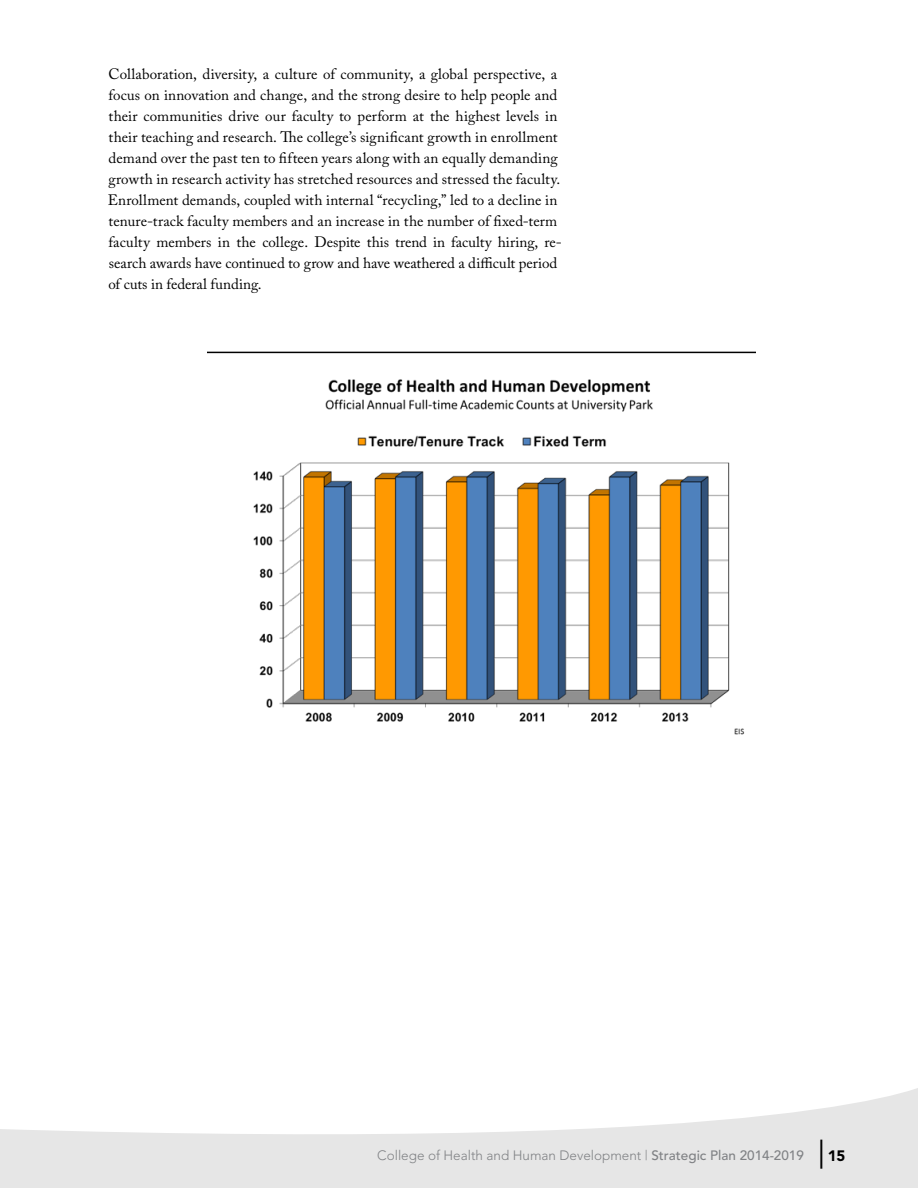
<style>
.page{position:relative;width:918px;height:1188px;background:#fff}
.page>*{position:absolute;margin:0;border:0;box-sizing:border-box;transform-origin:0 0}
.t1{font:900 37.5px "Avenir";color:#000;scale:.4 1}
.t2{font:15px/21px "Adobe Caslon Pro";letter-spacing:.005em;color:#000}
.t3{font:900 15px "Avenir";color:#000}
.t4{font:300 13.5px "Avenir";color:#808285}
.s1{font-weight:500}
</style>
<div class="page">
<svg style="left:0;top:1088px;width:918px;height:100px;fill:#e6e6e6"></svg>
<img style="left:253px;top:379px;width:492px;height:356px">
<hr style="left:207px;top:352px;width:549px;height:1px;background:#000">
<p class="t2" style="left:108px;top:63px;width:456px">Collaboration, diversity, a culture of community, a global perspective, a focus on innovation and change, and the strong desire to help people and their communities drive our faculty to perform at the highest levels in their teaching and research. The college’s significant growth in enrollment demand over the past ten to fifteen years along with an equally demanding growth in research activity has stretched resources and stressed the faculty.<br>Enrollment demands, coupled with internal “recycling,” led to a decline in tenure-track faculty members and an increase in the number of fixed-term faculty members in the college. Despite this trend in faculty hiring, re&shy;search awards have continued to grow and have weathered a difficult period of cuts in federal funding.</p>
<p class="t4" style="left:377px;top:1147px;width:428px">College of Health and Human Development | <span class="s1">Strategic Plan 2014-2019</span></p>
<h1 class="t1" style="left:820px;top:1133px;width:10px">|</h1>
<p class="t3" style="left:828px;top:1147px;width:19px">15</p>
</div>
